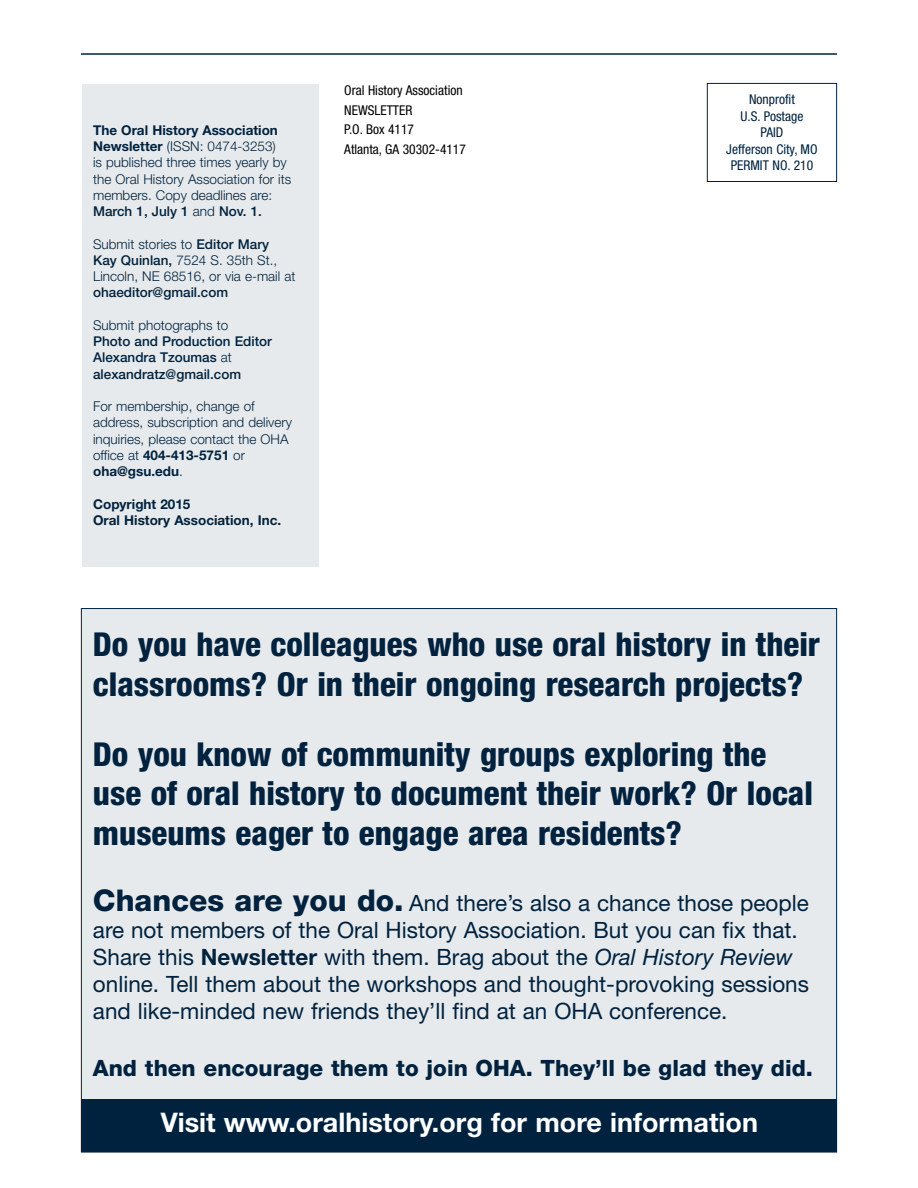
<style>
.page{position:relative;width:918px;height:1188px;background:#fff}
.page>*{position:absolute;margin:0;border:0;box-sizing:border-box;transform-origin:0 0}
.t1{font:800 condensed 33px/39.6px "Helvetica Neue LT Std";color:#00223e}
.t2{font:700 27px "Helvetica Neue LT Std";color:#fff}
.t3{font:22.5px/27px "Helvetica Neue LT Std";color:#00223e}
.t4{font:800 22.5px "Helvetica Neue LT Std";color:#00223e}
.t5{font:300 13.5px/16.2px "Helvetica Neue LT Std";color:#00223e}
.t6{font:500 13.5px/16.2px "Helvetica Neue LT Std";color:#00223e}
.t7{font:condensed 13.5px/19.5px "Helvetica Neue LT Std";color:#000}
.t8{font:condensed 13.5px/16.5px "Helvetica Neue LT Std";color:#00223e;text-align:center}
.t9{font:700 13.5px/16.2px "Helvetica Neue LT Std";color:#00223e}
.s1{font-weight:700}
.s2{font-weight:500}
.s3{font-weight:300}
.s4{font-weight:800;font-size:30px}
.s5{font-style:italic}
</style>
<div class="page">
<hr style="left:81px;top:53px;width:756px;height:2px;background:#00223e">
<div style="left:82px;top:84px;width:236px;height:482px;background:#e7eaec"></div>
<div style="left:707px;top:83px;width:130px;height:99px;border:1px solid #00223e"></div>
<div style="left:81px;top:608px;width:756px;height:544px;background:#e7eaec;border:1px solid #00223e"></div>
<div style="left:81px;top:1099px;width:756px;height:53px;background:#00223e"></div>
<p class="t5" style="left:93px;top:122px;width:200px"><span class="s1">The Oral History Association<br>Newsletter</span> (ISSN: 0474-3253)<br>is published three times yearly by the Oral History Association for its members. Copy deadlines are:<br><span class="s2">March 1, July 1</span> and <span class="s2">Nov. 1.</span></p>
<p class="t5" style="left:93px;top:235px;width:204px">Submit stories to <span class="s2">Editor Mary<br>Kay Quinlan,</span> 7524 S. 35th St.,<br>Lincoln, NE 68516, or via e-mail at</p>
<p class="t6" style="left:93px;top:284px;width:137px">ohaeditor@gmail.com</p>
<p class="t5" style="left:93px;top:317px;width:137px">Submit photographs to</p>
<p class="t6" style="left:93px;top:333px;width:180px">Photo and Production Editor<br>Alexandra Tzoumas <span class="s3">at </span>alexandratz@gmail.com</p>
<p class="t5" style="left:93px;top:398px;width:200px">For membership, change of address, subscription and delivery inquiries, please contact the OHA office at <span class="s1">404-413-5751</span> or <span class="s1">oha@gsu.edu</span>.</p>
<p class="t9" style="left:93px;top:496px;width:190px">Copyright 2015<br>Oral History Association, Inc.</p>
<p class="t7" style="left:344px;top:81px;width:123px">Oral History Association<br>NEWSLETTER<br>P.O. Box 4117<br>Atlanta, GA 30302-4117</p>
<p class="t8" style="left:726px;top:91px;width:93px">Nonprofit<br>U.S. Postage<br>PAID<br>Jefferson City, MO<br>PERMIT NO. 210</p>
<h1 class="t1" style="left:93px;top:624px;width:729px">Do you have colleagues who use oral history in their classrooms? Or in their ongoing research projects?</h1>
<h1 class="t1" style="left:93px;top:734px;width:721px">Do you know of community groups exploring the use of oral history to document their work? Or local museums eager to engage area residents?</h1>
<p class="t3" style="left:93px;top:889px;width:718px"><span class="s4">Chances are you do.</span> And there’s also a chance those people are not members of the Oral History Association. But you can fix that.<br>Share this <span class="s1">Newsletter</span> with them. Brag about the <span class="s5">Oral History Review </span>online. Tell them about the workshops and thought-provoking sessions and like-minded new friends they’ll find at an OHA conference.</p>
<h3 class="t4" style="left:93px;top:1054px;width:722px">And then encourage them to join OHA. They’ll be glad they did.</h3>
<h2 class="t2" style="left:161px;top:1105px;width:599px">Visit www.oralhistory.org for more information</h2>
</div>
